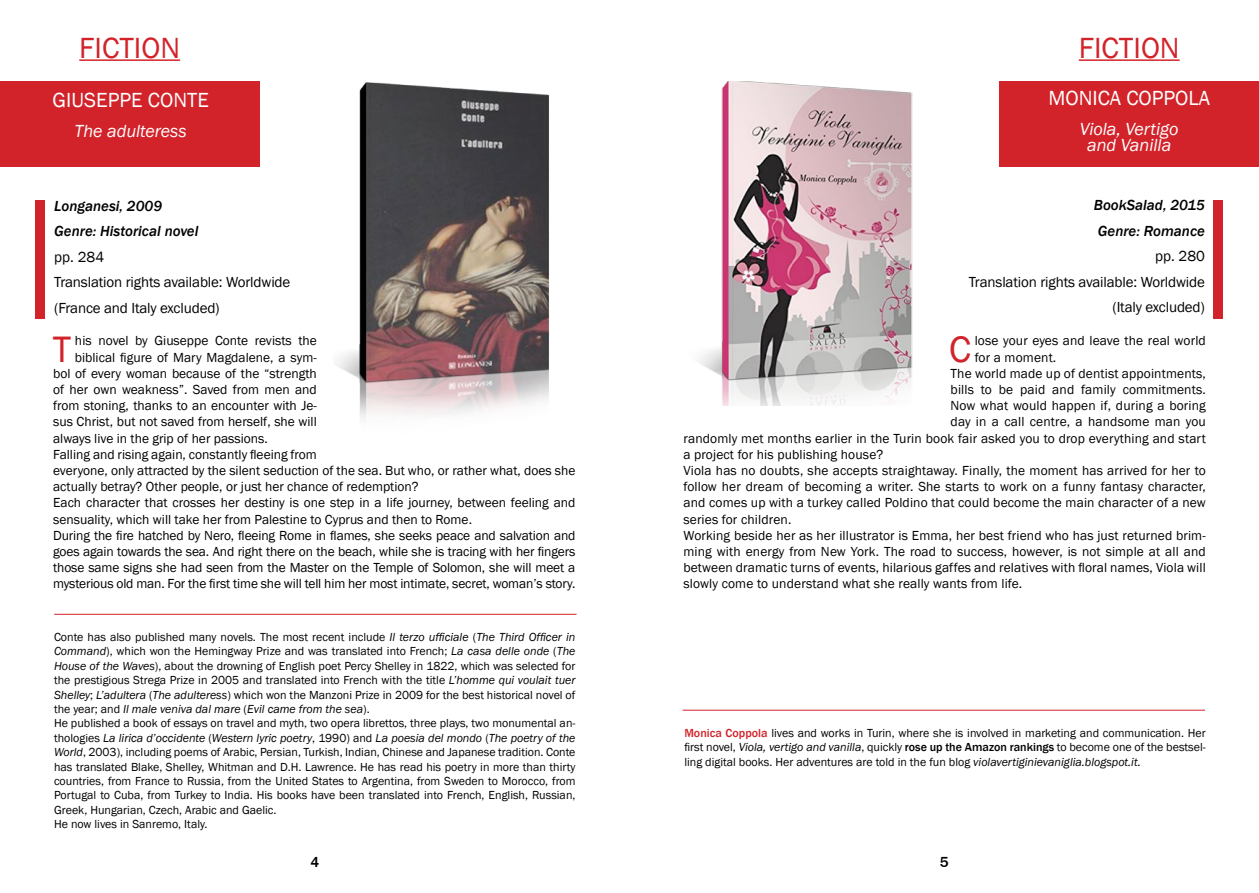
<style>
.page{position:relative;width:1259px;height:893px;background:#fff}
.page>*{position:absolute;margin:0;border:0;box-sizing:border-box;transform-origin:0 0}
.t1{font:37.8px "Franklin Gothic";color:#d2232a}
.t2{font:30px "Franklin Gothic";color:#d2232a}
.t3{font:21px "Franklin Gothic";color:#fff}
.t4{font:italic 18px/16.5px "Franklin Gothic";color:#fff;text-align:center}
.t5{font:15px/25.5px "Franklin Gothic";letter-spacing:-.01em;color:#000}
.t6{font:italic 500 15px/25.5px "Franklin Gothic";color:#000}
.t7{font:500 15px "Franklin Gothic";color:#000}
.t8{font:13.5px "Franklin Gothic";color:#000}
.t9{font:12px/14.4px "Franklin Gothic";color:#000}
.s1{font-style:italic}
.s2{font-weight:500;color:#d2232a}
.s3{font-weight:500}
</style>
<div class="page">
<div style="left:0;top:82px;width:259px;height:85px;background:#d2232a"></div>
<hr style="left:79px;top:59px;width:101px;height:2px;background:#d2232a">
<img style="left:336px;top:82px;width:213px;height:337px">
<div style="left:35px;top:200px;width:10px;height:119px;background:#d2232a"></div>
<div style="left:999px;top:82px;width:260px;height:85px;background:#d2232a"></div>
<hr style="left:1078px;top:59px;width:101px;height:2px;background:#d2232a">
<img style="left:699px;top:82px;width:214px;height:324px">
<div style="left:1213px;top:200px;width:10px;height:119px;background:#d2232a"></div>
<hr style="left:54px;top:614px;width:522px;height:1px;background:#d2232a">
<hr style="left:682px;top:710px;width:523px;height:1px;background:#d2232a">
<h2 class="t2" style="left:79px;top:29px;width:102px">Fiction</h2>
<h3 class="t3" style="left:53px;top:87px;width:158px">Giuseppe Conte</h3>
<h3 class="t4" style="left:75px;top:123px;width:114px">The adulteress</h3>
<p class="t6" style="left:54px;top:193px;width:146px">Longanesi, 2009<br>Genre: Historical novel</p>
<p class="t5" style="left:54px;top:244px;width:238px">pp. 284<br>Translation rights available: Worldwide (France and Italy excluded)</p>
<h1 class="t1" style="left:53px;top:325px;width:19px">T</h1>
<p class="t8" style="left:75px;top:332px;width:243px">his novel by Giuseppe Conte revists the</p>
<p class="t8" style="left:75px;top:349px;width:243px">biblical figure of Mary Magdalene, a sym-</p>
<p class="t8" style="left:53px;top:365px;width:265px">bol of every woman because of the “strength</p>
<p class="t8" style="left:53px;top:381px;width:265px">of her own weakness”. Saved from men and</p>
<p class="t8" style="left:53px;top:397px;width:265px">from stoning, thanks to an encounter with Je-</p>
<p class="t8" style="left:53px;top:413px;width:265px">sus Christ, but not saved from herself, she will</p>
<p class="t8" style="left:53px;top:430px;width:216px">always live in the grip of her passions.</p>
<p class="t8" style="left:53px;top:446px;width:265px">Falling and rising again, constantly fleeing from</p>
<p class="t8" style="left:53px;top:462px;width:524px">everyone, only attracted by the silent seduction of the sea. But who, or rather what, does she</p>
<p class="t8" style="left:53px;top:478px;width:367px">actually betray? Other people, or just her chance of redemption?</p>
<p class="t8" style="left:53px;top:494px;width:524px">Each character that crosses her destiny is one step in a life journey, between feeling and</p>
<p class="t8" style="left:53px;top:511px;width:420px">sensuality, which will take her from Palestine to Cyprus and then to Rome.</p>
<p class="t8" style="left:53px;top:527px;width:524px">During the fire hatched by Nero, fleeing Rome in flames, she seeks peace and salvation and</p>
<p class="t8" style="left:53px;top:543px;width:524px">goes again towards the sea. And right there on the beach, while she is tracing with her fingers</p>
<p class="t8" style="left:53px;top:559px;width:524px">those same signs she had seen from the Master on the Temple of Solomon, she will meet a</p>
<p class="t8" style="left:53px;top:575px;width:524px">mysterious old man. For the first time she will tell him her most intimate, secret, woman’s story.</p>
<p class="t9" style="left:54px;top:630px;width:523px">Conte has also published many novels. The most recent include <span class="s1">Il terzo ufficiale</span> (<span class="s1">The Third Officer in Command</span>), which won the Hemingway Prize and was translated into French; <span class="s1">La casa delle onde</span> (<span class="s1">The House of the Waves</span>), about the drowning of English poet Percy Shelley in 1822, which was selected for the prestigious Strega Prize in 2005 and translated into French with the title <span class="s1">L’homme qui voulait tuer Shelley</span>; <span class="s1">L’adultera</span> (<span class="s1">The adulteress</span>) which won the Manzoni Prize in 2009 for the best historical novel of the year; and <span class="s1">Il male veniva dal mare</span> (<span class="s1">Evil came from the sea</span>).<br>He published a book of essays on travel and myth, two opera librettos, three plays, two monumental an&shy;thologies <span class="s1">La lirica d’occidente</span> (<span class="s1">Western lyric poetry</span>, 1990) and <span class="s1">La poesia del mondo</span> (<span class="s1">The poetry of the World</span>, 2003), including poems of Arabic, Persian, Turkish, I ndian, Chinese and Japanese tradition. Conte has translated Blake, Shelley, Whitman and D.H. Lawrence. He has read his poetry in more than thirty countries, from France to Russia, from the United States to Argentina, from Sweden to Morocco, from Portugal to Cuba, from Turkey to I ndia. His books have been translated into French, English, Russian, Greek, Hungarian, Czech, Arabic and Gaelic.<br>He now lives in Sanremo, Italy.</p>
<p class="t7" style="left:310px;top:853px;width:10px">4</p>
<h2 class="t2" style="left:1078px;top:29px;width:102px">Fiction</h2>
<h3 class="t3" style="left:1048px;top:85px;width:42px">Monica</h3>
<h3 class="t3" style="left:1126px;top:85px;width:73px">Coppola</h3>
<h3 class="t4" style="left:1079px;top:121px;width:100px">Viola, Vertigo and Vanilla</h3>
<p class="t6" style="left:1093px;top:193px;width:113px">BookSalad, 2015<br>Genre: Romance</p>
<p class="t5" style="left:969px;top:244px;width:238px;text-align:right">pp. 280<br>Translation rights available: Worldwide (Italy excluded)</p>
<h1 class="t1" style="left:949px;top:325px;width:21px">C</h1>
<p class="t8" style="left:974px;top:332px;width:233px">lose your eyes and leave the real world</p>
<p class="t8" style="left:974px;top:349px;width:83px">for a moment.</p>
<p class="t8" style="left:950px;top:365px;width:257px">The world made up of dentist appointments,</p>
<p class="t8" style="left:950px;top:381px;width:257px">bills to be paid and family commitments.</p>
<p class="t8" style="left:950px;top:397px;width:257px">Now what would happen if, during a boring</p>
<p class="t8" style="left:950px;top:413px;width:257px">day in a call centre, a handsome man you</p>
<p class="t8" style="left:683px;top:430px;width:524px">randomly met months earlier in the Turin book fair asked you to drop everything and start</p>
<p class="t8" style="left:683px;top:446px;width:201px">a project for his publishing house?</p>
<p class="t8" style="left:683px;top:462px;width:524px">Viola has no doubts, she accepts straightaway. Finally, the moment has arrived for her to</p>
<p class="t8" style="left:683px;top:478px;width:524px">follow her dream of becoming a writer. She starts to work on a funny fantasy character,</p>
<p class="t8" style="left:683px;top:494px;width:524px">and comes up with a turkey called Poldino that could become the main character of a new</p>
<p class="t8" style="left:683px;top:511px;width:109px">series for children.</p>
<p class="t8" style="left:683px;top:527px;width:524px">Working beside her as her illustrator is Emma, her best friend who has just returned brim-</p>
<p class="t8" style="left:683px;top:543px;width:524px">ming with energy from New York. The road to success, however, is not simple at all and</p>
<p class="t8" style="left:683px;top:559px;width:524px">between dramatic turns of events, hilarious gaffes and relatives with floral names, Viola will</p>
<p class="t8" style="left:683px;top:575px;width:340px">slowly come to understand what she really wants from life.</p>
<p class="t9" style="left:684px;top:726px;width:523px;text-align:justify"><span class="s2">Monica Coppola</span> lives and works in Turin, where she is involved in marketing and communication. Her first novel, <span class="s1">Viola, vertigo and vanilla</span>, quickly <span class="s3">rose up the Amazon rankings</span> to become one of the bestsel&shy;ling digital books. Her adventures are told in the fun blog <span class="s1">violavertiginievaniglia.blogspot.it.</span></p>
<p class="t7" style="left:940px;top:853px;width:10px">5</p>
</div>
